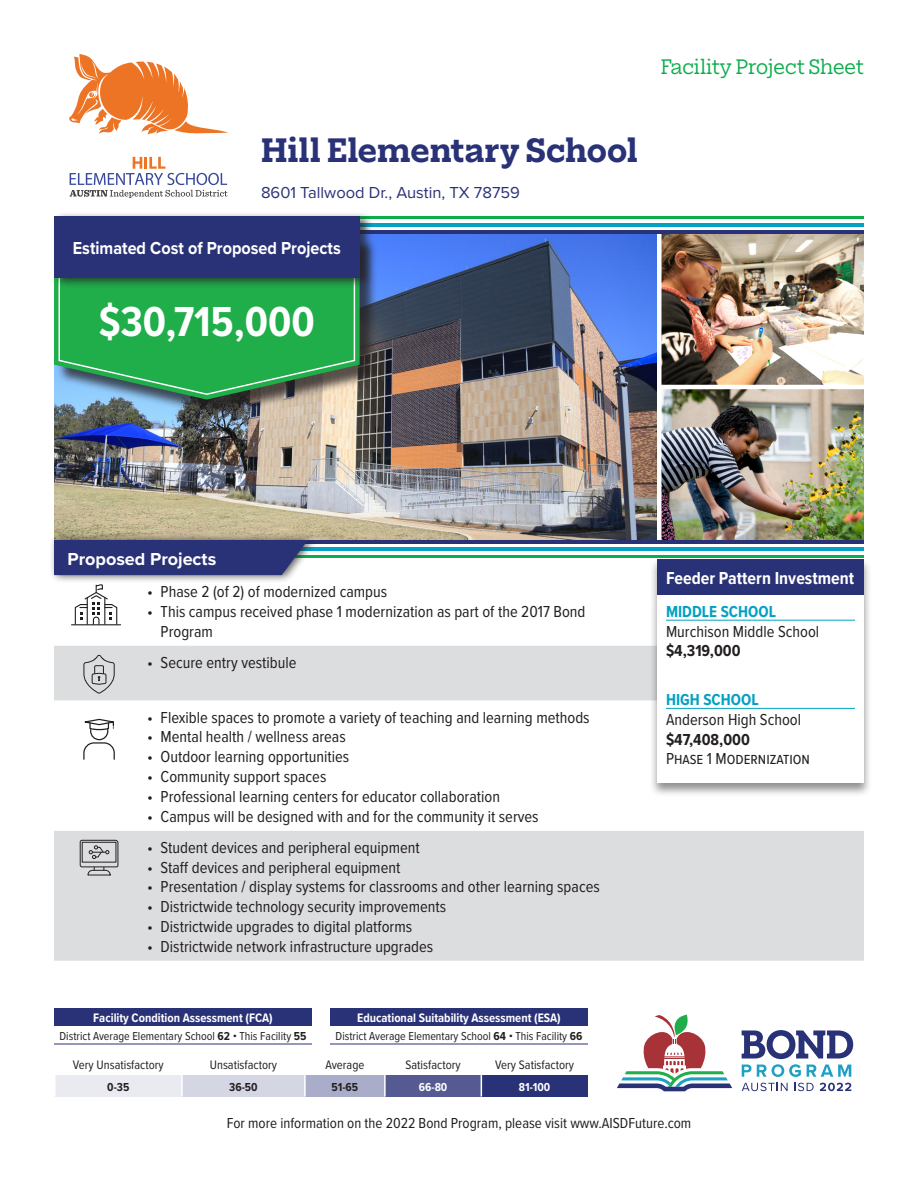
<style>
.page{position:relative;width:918px;height:1188px;background:#fff}
.page>*{position:absolute;margin:0;border:0;box-sizing:border-box;transform-origin:0 0}
.Budget_number{font:700 43.5px "Proxima Nova Cond";color:#fff}
.Facility_Title_-_H1{font:700 31.5px "Elizeth";color:#2a3277}
.Facility{font:19.5px "Elizeth";color:#0cad4b}
.Heading_2{font:700 18px "Proxima Nova";color:#fff;scale:.9 1}
.Feeder_H2{font:700 18px "Proxima Nova Cond";color:#fff}
.Heading_2-2{font:700 18px "Proxima Nova";color:#fff}
.Text_Condensed_11_pt{font:16.5px/19.8px "Proxima Nova Cond";color:#231f20}
.Address{font:16.5px "Proxima Nova";color:#2a3277}
.Feeder_Heading_Spaci{font:700 16.5px "Proxima Nova Cond";color:#03a1c3}
.Text_Condensed_11_pt-2{font:700 16.5px "Proxima Nova Cond";color:#231f20}
.Text_Condensed_11_pt-3{font:15px "Proxima Nova Cond";color:#231f20}
.Text_Condensed_Cente{font:700 12.75px "Proxima Nova Cond";color:#fff}
.Text_Condensed_Cente-2{font:12.75px "Proxima Nova Cond";color:#231f20}
.Text_Condensed_Cente-3{font:12px "Proxima Nova Cond";color:#231f20}
.ESA_FCA_8pts{font:12px "Proxima Nova Cond";color:#231f20}
.Text_Condensed_Cente-4{font:700 12px "Proxima Nova Cond";color:#231f20}
.Text_Condensed_Cente-5{font:700 12px "Proxima Nova Cond";color:#fff}
.s1{font-weight:700}
</style>
<div class="page">
<img style="left:54px;top:234px;width:810px;height:306px">
<div style="left:657px;top:234px;width:5px;height:306px;background:#fff"></div>
<hr style="left:657px;top:385px;width:207px;height:4px;background:#fff">
<svg style="left:70px;top:157px;width:158px;height:41px"></svg>
<svg style="left:69px;top:54px;width:159px;height:81px"></svg>
<svg style="left:742px;top:1083px;width:46px;height:8px"></svg>
<svg style="left:795px;top:1083px;width:19px;height:8px"></svg>
<svg style="left:820px;top:1083px;width:31px;height:8px"></svg>
<svg style="left:742px;top:1030px;width:111px;height:47px"></svg>
<svg style="left:617px;top:1015px;width:115px;height:76px"></svg>
<svg style="left:318px;top:555px;width:546px;height:3px"></svg>
<hr style="left:261px;top:547px;width:603px;height:4px;background:#03a1c3">
<hr style="left:261px;top:540px;width:603px;height:4px;background:#2a3277">
<svg style="left:374px;top:216px;width:490px;height:3px"></svg>
<hr style="left:54px;top:223px;width:810px;height:4px;background:#03a1c3">
<hr style="left:54px;top:230px;width:810px;height:4px;background:#2a3277">
<hr style="left:54px;top:1044px;width:258px;height:1px;background:#2a3277">
<hr style="left:330px;top:1044px;width:258px;height:1px;background:#2a3277">
<div style="left:56px;top:237px;width:322px;height:181px;background:#231f20;opacity:.75"></div>
<svg style="left:54px;top:289px;width:306px;height:111px;background:#689f8a"></svg>
<svg style="left:59px;top:289px;width:296px;height:106px;background:#2ea956"></svg>
<div style="left:49px;top:532px;width:269px;height:52px;background:#231f20;opacity:.75"></div>
<div style="left:54px;top:540px;width:254px;height:35px;background:#293277"></div>
<div style="left:52px;top:211px;width:322px;height:78px;background:#231f20;opacity:.75"></div>
<div style="left:54px;top:216px;width:306px;height:62px;background:#2a3277"></div>
<div style="left:54px;top:646px;width:810px;height:315px;background:#dcdddf"></div>
<svg style="left:54px;top:701px;width:810px;height:130px"></svg>
<svg style="left:74px;top:584px;width:44px;height:40px"></svg>
<hr style="left:72px;top:624px;width:49px;height:1px;background:#231f20">
<svg style="left:83px;top:655px;width:32px;height:39px"></svg>
<svg style="left:78px;top:718px;width:42px;height:42px"></svg>
<svg style="left:79px;top:840px;width:40px;height:36px"></svg>
<div style="left:649px;top:557px;width:223px;height:53px;background:#231f20;opacity:.5"></div>
<div style="left:657px;top:559px;width:207px;height:36px;background:#2a3277"></div>
<div style="left:649px;top:593px;width:223px;height:204px;background:#231f20;opacity:.5"></div>
<div style="left:657px;top:595px;width:207px;height:187px;background:#fff"></div>
<hr style="left:666px;top:620px;width:189px;height:1px;background:#03a1c3">
<hr style="left:666px;top:708px;width:189px;height:1px;background:#03a1c3">
<div style="left:54px;top:1008px;width:258px;height:18px;background:#2a3277"></div>
<div style="left:330px;top:1008px;width:258px;height:18px;background:#2a3277"></div>
<div style="left:55px;top:1075px;width:127px;height:22px;background:#eaeaf1"></div>
<div style="left:182px;top:1075px;width:123px;height:22px;background:#d4d6e4"></div>
<div style="left:305px;top:1075px;width:80px;height:22px;background:#aaadc9"></div>
<div style="left:385px;top:1075px;width:96px;height:22px;background:#555b92"></div>
<div style="left:481px;top:1075px;width:107px;height:22px;background:#2a3277"></div>
<hr style="left:384px;top:1075px;width:2px;height:22px;background:#fff">
<svg style="left:481px;top:1075px;width:1px;height:22px"></svg>
<hr style="left:304px;top:1075px;width:2px;height:22px;background:#fff">
<hr style="left:54px;top:1075px;width:2px;height:22px;background:#fff">
<hr style="left:181px;top:1075px;width:2px;height:22px;background:#fff">
<h1 class="Facility_Title_-_H1" style="left:261px;top:127px;width:378px">Hill Elementary School</h1>
<p class="Address" style="left:261px;top:180px;width:261px">8601 Tallwood Dr., Austin, TX 78759</p>
<h2 class="Heading_2" style="left:73px;top:234px;width:299px">Estimated Cost of Proposed Projects</h2>
<p class="Budget_number" style="left:99px;top:289px;width:218px">$30,715,000</p>
<p class="Facility" style="left:661px;top:53px;width:205px">Facility Project Sheet</p>
<h2 class="Heading_2-2" style="left:68px;top:545px;width:150px">Proposed Projects</h2>
<p class="Text_Condensed_11_pt" style="left:147px;top:581px;width:242px">• Phase 2 (of 2) of modernized campus</p>
<p class="Text_Condensed_11_pt" style="left:161px;top:601px;width:426px;text-indent:-14px">• This campus received phase 1 modernization as part of the 2017 Bond<br>Program</p>
<p class="Text_Condensed_11_pt" style="left:147px;top:652px;width:151px">• Secure entry vestibule</p>
<p class="Text_Condensed_11_pt" style="left:147px;top:707px;width:444px">• Flexible spaces to promote a variety of teaching and learning methods</p>
<p class="Text_Condensed_11_pt" style="left:147px;top:726px;width:200px">• Mental health / wellness areas</p>
<p class="Text_Condensed_11_pt" style="left:147px;top:746px;width:204px">• Outdoor learning opportunities</p>
<p class="Text_Condensed_11_pt" style="left:147px;top:766px;width:181px">• Community support spaces</p>
<p class="Text_Condensed_11_pt" style="left:147px;top:786px;width:354px">• Professional learning centers for educator collaboration</p>
<p class="Text_Condensed_11_pt" style="left:147px;top:806px;width:393px">• Campus will be designed with and for the community it serves</p>
<p class="Text_Condensed_11_pt" style="left:147px;top:837px;width:274px">• Student devices and peripheral equipment</p>
<p class="Text_Condensed_11_pt" style="left:147px;top:856px;width:255px">• Staff devices and peripheral equipment</p>
<p class="Text_Condensed_11_pt" style="left:147px;top:876px;width:454px">• Presentation / display systems for classrooms and other learning spaces</p>
<p class="Text_Condensed_11_pt" style="left:147px;top:896px;width:301px">• Districtwide technology security improvements</p>
<p class="Text_Condensed_11_pt" style="left:147px;top:916px;width:267px">• Districtwide upgrades to digital platforms</p>
<p class="Text_Condensed_11_pt" style="left:147px;top:936px;width:288px">• Districtwide network infrastructure upgrades</p>
<p class="Text_Condensed_Cente" style="left:93px;top:1008px;width:181px">Facility Condition Assessment (FCA)</p>
<p class="Text_Condensed_Cente-3" style="left:60px;top:1027px;width:248px">District Average Elementary School <span class="s1">62</span> • This Facility <span class="s1">55</span></p>
<p class="Text_Condensed_Cente" style="left:357px;top:1008px;width:205px">Educational Suitability Assessment (ESA)</p>
<p class="ESA_FCA_8pts" style="left:336px;top:1027px;width:248px">District Average Elementary School <span class="s1">64</span> • This Facility <span class="s1">66</span></p>
<h2 class="Feeder_H2" style="left:666px;top:565px;width:190px">Feeder Pattern Investment</h2>
<h2 class="Feeder_Heading_Spaci" style="left:666px;top:599px;width:112px">MIDDLE SCHOOL</h2>
<p class="Text_Condensed_11_pt" style="left:666px;top:621px;width:155px">Murchison Middle School</p>
<p class="Text_Condensed_11_pt-2" style="left:666px;top:639px;width:76px">$4,319,000</p>
<h2 class="Feeder_Heading_Spaci" style="left:666px;top:687px;width:94px">HIGH SCHOOL</h2>
<p class="Text_Condensed_11_pt" style="left:666px;top:709px;width:137px">Anderson High School</p>
<p class="Text_Condensed_11_pt-2" style="left:666px;top:727px;width:85px">$47,408,000</p>
<p class="Text_Condensed_11_pt" style="left:666px;top:748px;width:145px">Phase 1 Modernization</p>
<p class="Text_Condensed_Cente-2" style="left:73px;top:1055px;width:92px">Very Unsatisfactory</p>
<p class="Text_Condensed_Cente-2" style="left:210px;top:1055px;width:69px">Unsatisfactory</p>
<p class="Text_Condensed_Cente-2" style="left:325px;top:1055px;width:41px">Average</p>
<p class="Text_Condensed_Cente-2" style="left:406px;top:1055px;width:57px">Satisfactory</p>
<p class="Text_Condensed_Cente-2" style="left:495px;top:1055px;width:80px">Very Satisfactory</p>
<p class="Text_Condensed_Cente-4" style="left:107px;top:1078px;width:24px">0-35</p>
<p class="Text_Condensed_Cente-4" style="left:229px;top:1078px;width:30px">36-50</p>
<p class="Text_Condensed_Cente-4" style="left:332px;top:1078px;width:28px">51-65</p>
<p class="Text_Condensed_Cente-5" style="left:419px;top:1078px;width:30px">66-80</p>
<p class="Text_Condensed_Cente-5" style="left:519px;top:1078px;width:33px">81-100</p>
<p class="Text_Condensed_11_pt-3" style="left:227px;top:1112px;width:466px">For more information on the 2022 Bond Program, please visit www.AISDFuture.com</p>
</div>
